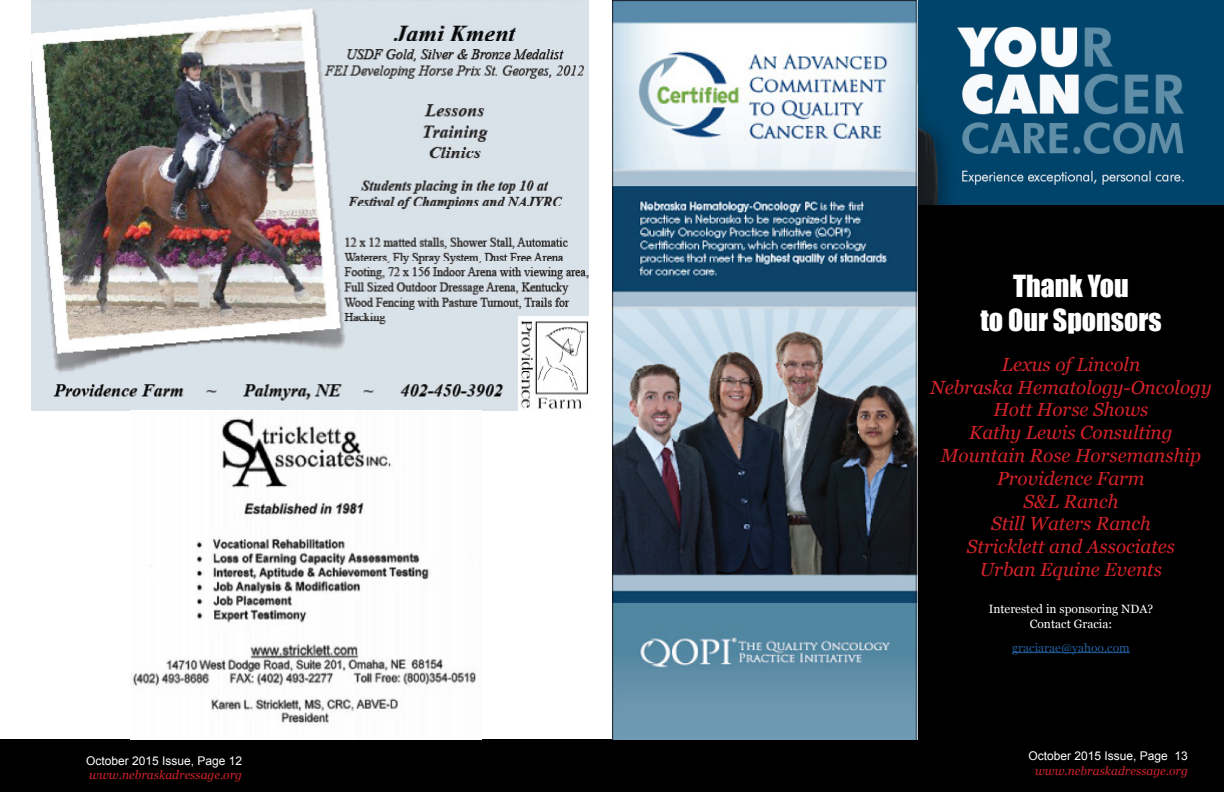
<style>
.page{position:relative;width:1224px;height:792px;background:#fff}
.page>*{position:absolute;margin:0;border:0;box-sizing:border-box;transform-origin:0 0}
.t1{font:28px/33.6px "Impact";color:#fff;text-align:center}
.t2{font:italic 19px/22.8px "Georgia";color:#d2232a;text-align:center}
.t3{font:italic 12px "Georgia";color:#d2232a}
.t4{font:12px "Arial";color:#fff}
.t5{font:12px/14.4px "Georgia";color:#fff;text-align:center}
.t6{font:12px "Georgia";color:#215e9e}
</style>
<div class="page">
<div style="left:0;top:740px;width:612px;height:52px;background:#000"></div>
<div style="left:612px;top:740px;width:612px;height:52px;background:#000"></div>
<img style="left:612px;top:0;width:306px;height:740px">
<img style="left:918px;top:0;width:306px;height:205px">
<div style="left:918px;top:205px;width:306px;height:535px;background:#000"></div>
<hr style="left:1012px;top:652px;width:118px;height:1px;background:#215e9e">
<img style="left:31px;top:0;width:558px;height:410px">
<img style="left:132px;top:417px;width:345px;height:308px">
<p class="t4" style="left:86px;top:753px;width:158px">October 2015 Issue, Page 12</p>
<p class="t3" style="left:89px;top:767px;width:154px">www.nebraskadressage.org</p>
<h1 class="t1" style="left:980px;top:268px;width:183px">Thank You<br>to Our Sponsors</h1>
<p class="t2" style="left:930px;top:353px;width:283px">Lexus of Lincoln<br>Nebraska Hematology-Oncology<br>Hott Horse Shows<br>Kathy Lewis Consulting<br>Mountain Rose Horsemanship<br>Providence Farm<br>S&amp;L Ranch<br>Still Waters Ranch<br>Stricklett and Associates<br>Urban Equine Events</p>
<p class="t5" style="left:989px;top:602px;width:166px">Interested in sponsoring NDA?<br>Contact Gracia:</p>
<p class="t6" style="left:1012px;top:640px;width:119px">graciarae@yahoo.com</p>
<p class="t4" style="left:1029px;top:748px;width:161px">October 2015 Issue, Page 13</p>
<p class="t3" style="left:1035px;top:763px;width:154px">www.nebraskadressage.org</p>
</div>
